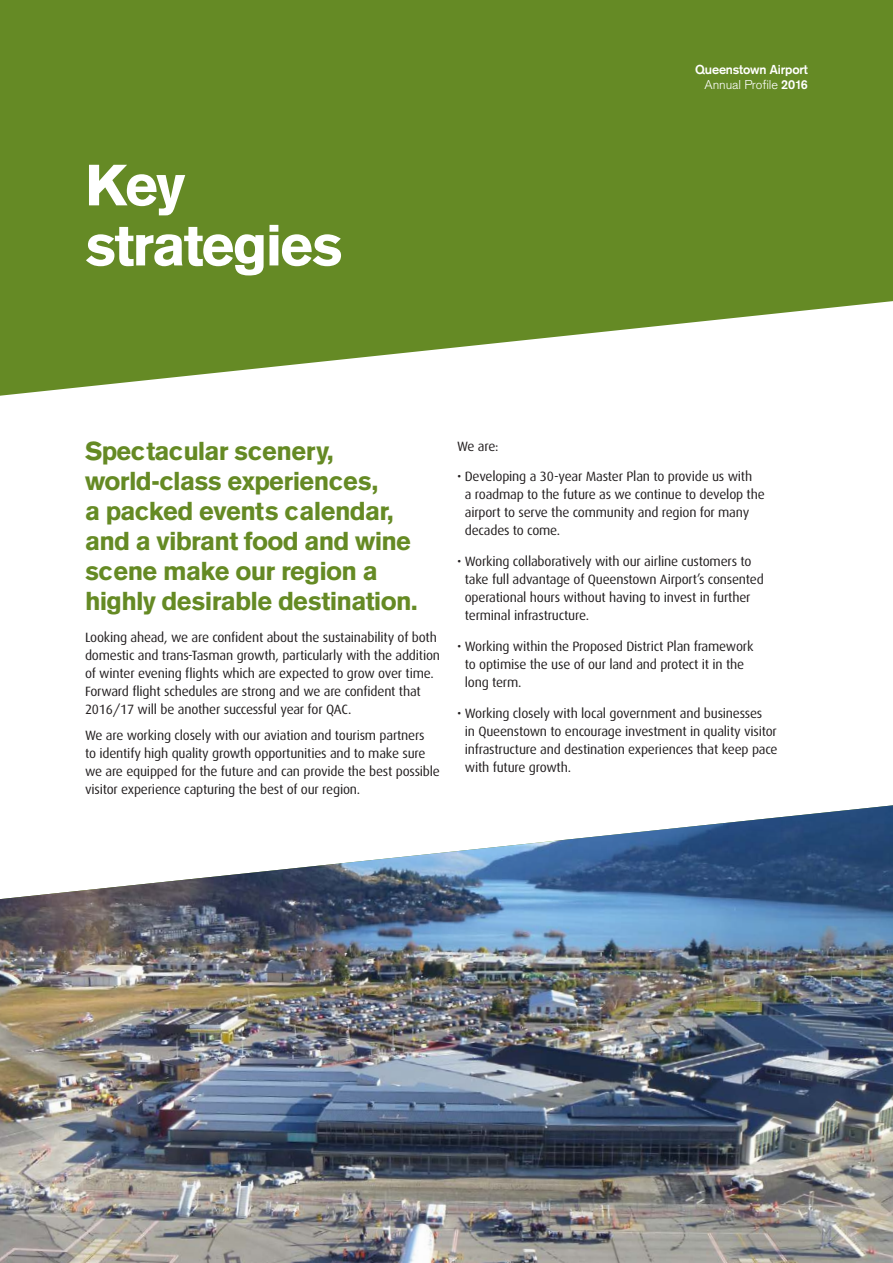
<style>
.page{position:relative;width:893px;height:1263px;background:#fff}
.page>*{position:absolute;margin:0;border:0;box-sizing:border-box;transform-origin:0 0}
.t1{font:900 57px/60.2px "Akzidenz Grotesk";letter-spacing:-.04em;color:#fff}
.t2{font:900 25.5px/30px "Akzidenz Grotesk";letter-spacing:-.03em;color:#658a24}
.t3{font:13.5px/18px "Dax";letter-spacing:-.015em;color:#231f20}
.t4{font:700 12.75px "Akzidenz Grotesk";letter-spacing:-.01em;color:#fff}
.t5{font:300 12.75px "Akzidenz Grotesk BE";letter-spacing:-.01em;color:#fff}
.s1{font-family:"Akzidenz Grotesk";font-weight:700}
</style>
<div class="page">
<svg style="left:0;top:0;width:893px;height:396px;background:#77983f"></svg>
<img style="left:0;top:805px;width:893px;height:458px">
<h1 class="t1" style="left:85px;top:155px;width:260px">Key strategies</h1>
<p class="t4" style="left:695px;top:62px;width:114px">Queenstown Airport</p>
<p class="t5" style="left:705px;top:77px;width:105px">Annual Profile <span class="s1">2016</span></p>
<h2 class="t2" style="left:85px;top:435px;width:334px">Spectacular scenery, world-class experiences,<br>a packed events calendar, and a vibrant food and wine scene make our region a highly desirable destination.</h2>
<p class="t3" style="left:457px;top:437px;width:43px">We are:</p>
<p class="t3" style="left:465px;top:468px;width:301px;text-indent:-8px">• Developing a 30-year Master Plan to provide us with<br>a roadmap to the future as we continue to develop the airport to serve the community and region for many decades to come.</p>
<p class="t3" style="left:465px;top:552px;width:300px;text-indent:-8px">• Working collaboratively with our airline customers to take full advantage of Queenstown Airport’s consented operational hours without having to invest in further terminal infrastructure.</p>
<p class="t3" style="left:465px;top:637px;width:290px;text-indent:-8px">• Working within the Proposed District Plan framework to optimise the use of our land and protect it in the long term.</p>
<p class="t3" style="left:465px;top:704px;width:314px;text-indent:-8px">• Working closely with local government and businesses<br>in Queenstown to encourage investment in quality visitor infrastructure and destination experiences that keep pace with future growth.</p>
<p class="t3" style="left:85px;top:628px;width:357px">Looking ahead, we are confident about the sustainability of both domestic and trans-Tasman growth, particularly with the addition of winter evening flights which are expected to grow over time.<br>Forward flight schedules are strong and we are confident that 2016/17 will be another successful year for QAC.</p>
<p class="t3" style="left:85px;top:727px;width:356px">We are working closely with our aviation and tourism partners<br>to identify high quality growth opportunities and to make sure we are equipped for the future and can provide the best possible visitor experience capturing the best of our region.</p>
</div>
